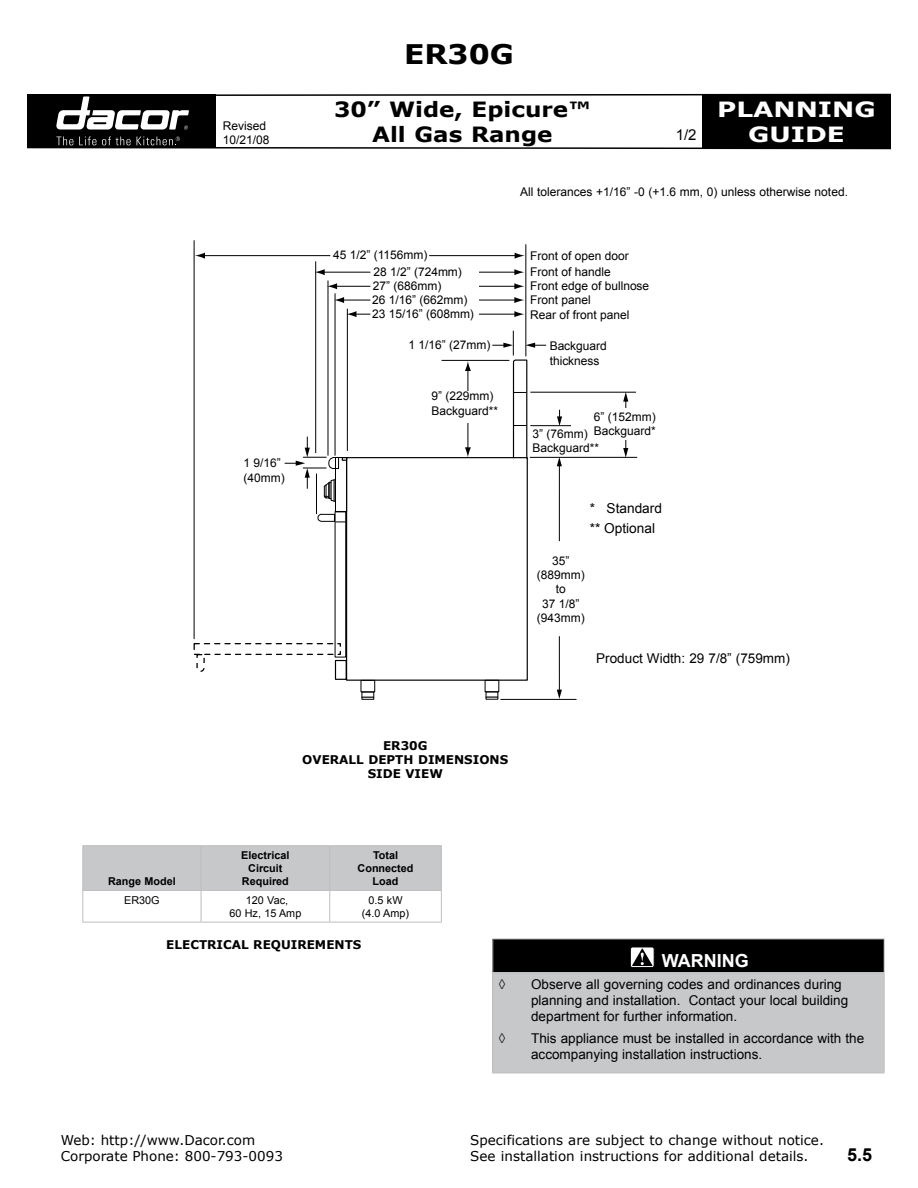
<style>
.page{position:relative;width:918px;height:1188px;background:#fff}
.page>*{position:absolute;margin:0;border:0;box-sizing:border-box;transform-origin:0 0}
.t1{font:700 27px "Verdana";color:#000;scale:1.1 1}
.t2{font:700 21px/25.2px "Verdana";color:#000;text-align:center;scale:1.1 1}
.t3{font:700 21px/25.2px "Verdana";color:#fff;text-align:center;scale:1.25 1}
.t4{font:700 18px "Arial";color:#fff}
.t5{font:700 18px "Arial";color:#000}
.t6{font:15px "Arial";color:#000}
.t7{font:13.65px "Arial";color:#000}
.t8{font:13.5px/16.2px "Arial";color:#000}
.t9{font:13.5px/16.2px "Verdana";color:#000}
.t10{font:12px/14.4px "Arial";color:#000}
.t11{font:700 12px "Verdana";color:#000}
.t12{font:700 10.8px/13px "Arial";color:#000;text-align:center}
.t13{font:10.8px/13px "Arial";color:#000;text-align:center}
</style>
<div class="page">
<div style="left:27px;top:94px;width:189px;height:54px;background:#000"></div>
<div style="left:702px;top:94px;width:189px;height:54px;background:#000"></div>
<svg style="left:27px;top:137px;width:864px;height:13px"></svg>
<svg style="left:56px;top:93px;width:835px;height:37px"></svg>
<div style="left:493px;top:939px;width:391px;height:34px;background:#000"></div>
<div style="left:493px;top:973px;width:391px;height:100px;background:#c6c8ca"></div>
<hr style="left:492px;top:973px;width:1px;height:100px;background:#bcbdc0">
<hr style="left:884px;top:973px;width:1px;height:100px;background:#bcbdc0">
<hr style="left:492px;top:1073px;width:393px;height:1px;background:#bcbdc0">
<hr style="left:492px;top:939px;width:393px;height:1px;background:#bcbdc0">
<hr style="left:492px;top:939px;width:1px;height:34px;background:#bcbdc0">
<hr style="left:884px;top:939px;width:1px;height:34px;background:#bcbdc0">
<hr style="left:492px;top:973px;width:393px;height:1px;background:#bcbdc0">
<div style="left:630px;top:947px;width:25px;height:21px;border:1px solid #000;border-radius:2px"></div>
<svg style="left:632px;top:948px;width:21px;height:18px"></svg>
<hr style="left:559px;top:465px;width:1px;height:76px;background:#000">
<svg style="left:557px;top:458px;width:5px;height:8px"></svg>
<hr style="left:559px;top:636px;width:1px;height:55px;background:#000">
<svg style="left:557px;top:690px;width:5px;height:9px"></svg>
<hr style="left:316px;top:474px;width:1px;height:40px;background:#000">
<hr style="left:315px;top:262px;width:1px;height:191px;background:#000">
<hr style="left:501px;top:699px;width:75px;height:1px;background:#000">
<hr style="left:335px;top:294px;width:1px;height:161px;background:#000">
<hr style="left:347px;top:309px;width:1px;height:142px;background:#000">
<hr style="left:526px;top:245px;width:1px;height:111px;background:#000">
<hr style="left:328px;top:281px;width:1px;height:174px;background:#000">
<div style="left:361px;top:680px;width:14px;height:12px;border:1px solid #000"></div>
<div style="left:362px;top:692px;width:12px;height:8px;border:1px solid #000"></div>
<svg style="left:362px;top:697px;width:12px;height:1px"></svg>
<div style="left:485px;top:680px;width:14px;height:12px;border:1px solid #000"></div>
<svg style="left:486px;top:697px;width:12px;height:1px"></svg>
<div style="left:346px;top:457px;width:182px;height:224px;border:1px solid #000"></div>
<div style="left:335px;top:660px;width:12px;height:20px;border:1px solid #000"></div>
<div style="left:335px;top:457px;width:12px;height:55px;border:1px solid #000"></div>
<svg style="left:317px;top:514px;width:28px;height:9px"></svg>
<hr style="left:530px;top:425px;width:41px;height:1px;background:#000">
<hr style="left:530px;top:392px;width:106px;height:1px;background:#000">
<hr style="left:442px;top:360px;width:67px;height:1px;background:#000">
<svg style="left:492px;top:331px;width:54px;height:128px"></svg>
<svg style="left:623px;top:440px;width:5px;height:17px"></svg>
<svg style="left:623px;top:392px;width:5px;height:16px"></svg>
<hr style="left:530px;top:457px;width:107px;height:1px;background:#000">
<svg style="left:557px;top:410px;width:5px;height:16px"></svg>
<svg style="left:285px;top:437px;width:62px;height:65px"></svg>
<hr style="left:354px;top:314px;width:162px;height:1px;background:#000">
<svg style="left:514px;top:311px;width:11px;height:6px"></svg>
<svg style="left:346px;top:311px;width:10px;height:6px"></svg>
<hr style="left:468px;top:369px;width:1px;height:80px;background:#000">
<svg style="left:465px;top:361px;width:6px;height:10px"></svg>
<svg style="left:465px;top:447px;width:6px;height:10px"></svg>
<hr style="left:342px;top:300px;width:174px;height:1px;background:#000">
<svg style="left:514px;top:297px;width:10px;height:6px"></svg>
<svg style="left:334px;top:297px;width:10px;height:6px"></svg>
<hr style="left:335px;top:286px;width:181px;height:1px;background:#000">
<svg style="left:514px;top:283px;width:10px;height:6px"></svg>
<svg style="left:327px;top:283px;width:10px;height:6px"></svg>
<hr style="left:323px;top:272px;width:193px;height:1px;background:#000">
<svg style="left:514px;top:269px;width:10px;height:6px"></svg>
<svg style="left:315px;top:269px;width:10px;height:6px"></svg>
<div style="left:371px;top:270px;width:107px;height:47px;background:#fff"></div>
<hr style="left:194px;top:241px;width:1px;height:398px;background:#000">
<svg style="left:196px;top:655px;width:9px;height:17px"></svg>
<div style="left:194px;top:643px;width:147px;height:12px;border:1px dashed #000"></div>
<hr style="left:203px;top:255px;width:314px;height:1px;background:#000">
<svg style="left:515px;top:253px;width:10px;height:6px"></svg>
<svg style="left:195px;top:253px;width:10px;height:6px"></svg>
<div style="left:435px;top:391px;width:69px;height:32px;background:#fff"></div>
<div style="left:331px;top:248px;width:98px;height:14px;background:#fff"></div>
<div style="left:83px;top:846px;width:358px;height:44px;background:#c6c8ca"></div>
<hr style="left:82px;top:845px;width:119px;height:1px;background:#bcbdc0">
<hr style="left:82px;top:846px;width:1px;height:44px;background:#bcbdc0">
<hr style="left:201px;top:845px;width:129px;height:1px;background:#bcbdc0">
<hr style="left:201px;top:846px;width:1px;height:44px;background:#bcbdc0">
<hr style="left:330px;top:845px;width:112px;height:1px;background:#bcbdc0">
<hr style="left:329px;top:846px;width:1px;height:44px;background:#bcbdc0">
<hr style="left:441px;top:846px;width:1px;height:44px;background:#bcbdc0">
<hr style="left:82px;top:890px;width:119px;height:1px;background:#bcbdc0">
<hr style="left:82px;top:891px;width:1px;height:31px;background:#bcbdc0">
<hr style="left:201px;top:890px;width:129px;height:1px;background:#bcbdc0">
<hr style="left:201px;top:891px;width:1px;height:31px;background:#bcbdc0">
<hr style="left:330px;top:890px;width:112px;height:1px;background:#bcbdc0">
<hr style="left:329px;top:891px;width:1px;height:31px;background:#bcbdc0">
<hr style="left:201px;top:922px;width:129px;height:1px;background:#bcbdc0">
<hr style="left:330px;top:922px;width:112px;height:1px;background:#bcbdc0">
<hr style="left:441px;top:891px;width:1px;height:31px;background:#bcbdc0">
<hr style="left:82px;top:922px;width:119px;height:1px;background:#bcbdc0">
<p class="t12" style="left:108px;top:875px;width:69px">Range Model</p>
<p class="t10" style="left:223px;top:119px;width:48px">Revised<br>10/21/08</p>
<p class="t10" style="left:244px;top:456px;width:43px">1 9/16” (40mm)</p>
<h1 class="t1" style="left:404px;top:37px;width:101px">ER30G</h1>
<h2 class="t2" style="left:334px;top:96px;width:235px">30” WIDE, EPICURE™<br>ALL GAS RANGE</h2>
<p class="t6" style="left:676px;top:125px;width:22px">1/2</p>
<h2 class="t3" style="left:717px;top:96px;width:128px">PLANNING<br>GUIDE</h2>
<p class="t10" style="left:333px;top:248px;width:96px">45 1/2” (1156mm)</p>
<p class="t10" style="left:373px;top:264px;width:90px">28 1/2” (724mm)</p>
<p class="t10" style="left:372px;top:307px;width:103px">23 15/16” (608mm)</p>
<p class="t10" style="left:373px;top:278px;width:70px">27” (686mm)</p>
<p class="t10" style="left:372px;top:292px;width:97px">26 1/16” (662mm)</p>
<p class="t10" style="left:409px;top:337px;width:83px">1 1/16” (27mm)</p>
<p class="t10" style="left:432px;top:389px;width:68px">9” (229mm)<br>Backguard**</p>
<p class="t10" style="left:520px;top:184px;width:329px">All tolerances +1/16” -0 (+1.6 mm, 0) unless otherwise noted.</p>
<p class="t10" style="left:530px;top:247px;width:100px;line-height:16.5px">Front of open door<br>Front of handle</p>
<p class="t10" style="left:530px;top:279px;width:121px">Front edge of bullnose<br>Front panel<br>Rear of front panel</p>
<p class="t10" style="left:550px;top:339px;width:59px">Backguard thickness</p>
<p class="t10" style="left:594px;top:410px;width:63px">6” (152mm)<br>Backguard*</p>
<p class="t10" style="left:533px;top:426px;width:68px">3” (76mm)<br>Backguard**</p>
<p class="t7" style="left:590px;top:499px;width:74px">* Standard</p>
<p class="t7" style="left:590px;top:519px;width:67px">** Optional</p>
<p class="t10" style="left:537px;top:553px;width:49px;text-align:center">35” (889mm) to<br>37 1/8” (943mm)</p>
<p class="t8" style="left:596px;top:651px;width:195px">Product Width: 29 7/8” (759mm)</p>
<p class="t11" style="left:383px;top:738px;width:46px">ER30G</p>
<p class="t11" style="left:302px;top:752px;width:29px">OVERALL</p>
<p class="t11" style="left:368px;top:752px;width:114px">DEPTH DIMENSION</p>
<p class="t11" style="left:500px;top:752px;width:10px">S</p>
<p class="t11" style="left:368px;top:766px;width:18px">SIDE</p>
<p class="t11" style="left:405px;top:766px;width:20px">VIEW</p>
<p class="t12" style="left:241px;top:849px;width:50px">Electrical<br>Circuit<br>Required</p>
<p class="t12" style="left:358px;top:849px;width:57px">Total<br>Connected<br>Load</p>
<p class="t13" style="left:124px;top:894px;width:37px">ER30G</p>
<p class="t13" style="left:229px;top:894px;width:73px">120 Vac,<br>60 Hz, 15 Amp</p>
<p class="t13" style="left:362px;top:894px;width:49px">0.5 kW (4.0 Amp)</p>
<p class="t11" style="left:166px;top:937px;width:124px">ELECTRICAL REQUIRE</p>
<p class="t11" style="left:315px;top:937px;width:48px">MENTS</p>
<h3 class="t4" style="left:662px;top:949px;width:88px">warning</h3>
<p class="t8" style="left:499px;top:976px;width:8px">◊</p>
<p class="t8" style="left:531px;top:976px;width:319px">Observe all governing codes and ordinances during planning and installation. Contact your local building department for further information.</p>
<p class="t8" style="left:499px;top:1030px;width:8px">◊</p>
<p class="t8" style="left:531px;top:1030px;width:335px">This appliance must be installed in accordance with the accompanying installation instructions.</p>
<p class="t9" style="left:61px;top:1131px;width:224px">Web: http://www.Dacor.com<br>Corporate Phone: 800-793-0093</p>
<p class="t9" style="left:470px;top:1131px;width:355px">Specifications are subject to change without notice.<br>See installation instructions for additional details.</p>
<h3 class="t5" style="left:847px;top:1143px;width:27px">5.5</h3>
</div>
